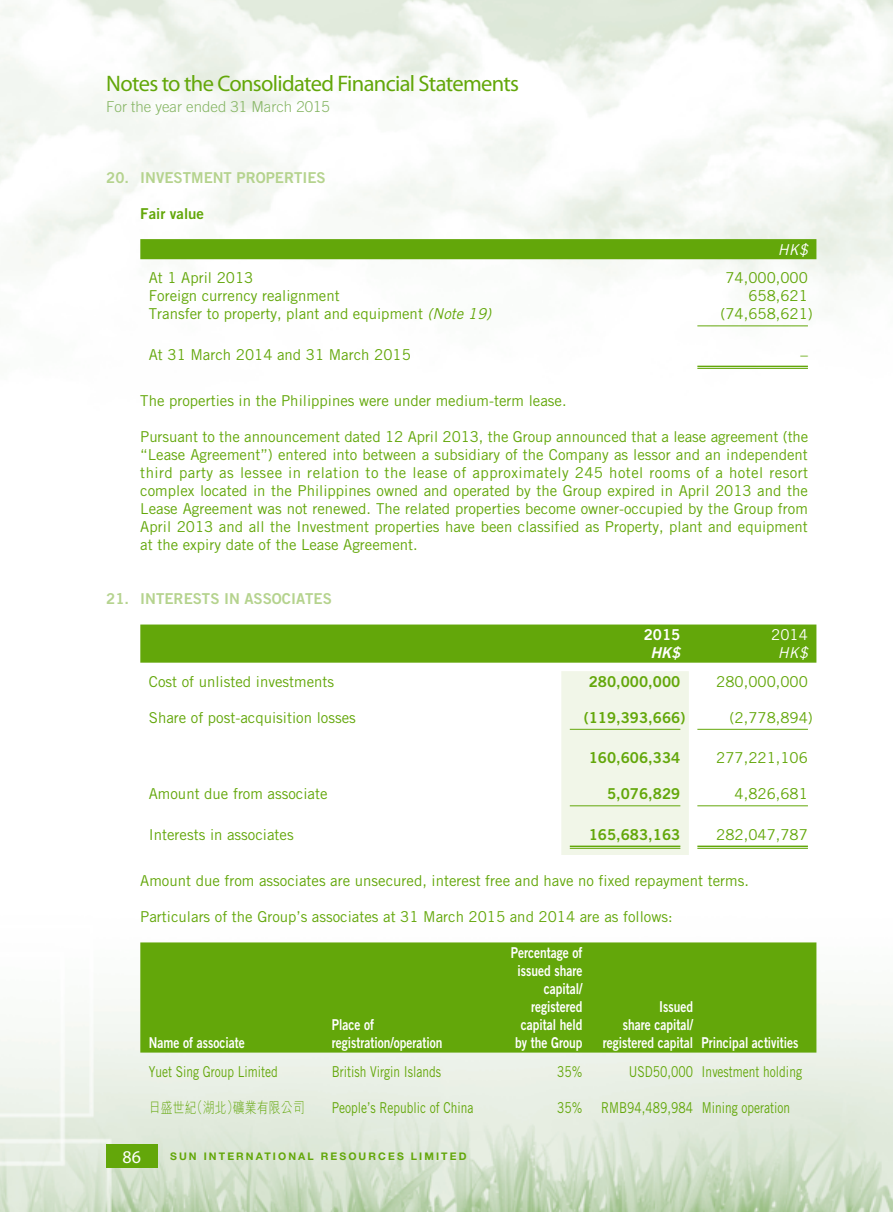
<style>
.page{position:relative;width:893px;height:1212px;background:#fff}
.page>*{position:absolute;margin:0;border:0;box-sizing:border-box;transform-origin:0 0}
.t1{font:22.5px "Myriad Pro";letter-spacing:-.03em;color:#63a70a}
.t2{font:18px "Myriad Pro";color:#fff}
.t3{font:15px/18px "Trade Gothic LT Std";color:#63a70a;text-align:justify}
.t4{font:15px/18px "Trade Gothic LT Std Bd 2";color:#fff;scale:.8 1}
.t5{font:15px "Trade Gothic LT Std";color:#63a70a;scale:.8 1}
.t6{font:15px "Trade Gothic LT Std Bd 2";color:#63a70a}
.t7{font:15px "Trade Gothic LT Std Bd 2";color:#b5d38e}
.t8{font:300 15px "Trade Gothic LT Std";color:#85b563}
.t9{font:300 15px "M Hei HK";color:#63a70a;scale:.8 1}
.t10{font:italic 15px "Trade Gothic LT Std";color:#fff}
.t11{font:15px "Trade Gothic LT Std Bd 2";color:#fff}
.t12{font:15px "Trade Gothic LT Std";color:#fff}
.t13{font:15px "Trade Gothic LT Std Bd 2 Obl";color:#fff}
.t14{font:700 10.5px "Helvetica Neue LT Std";letter-spacing:.2em;color:#63a70a}
.s1{font-style:italic}
</style>
<div class="page">
<img style="left:0;top:0;width:893px;height:1212px">
<div style="left:106px;top:1145px;width:51px;height:23px;background:#63a70a"></div>
<div style="left:140px;top:239px;width:676px;height:20px;background:#63a70a"></div>
<hr style="left:697px;top:325px;width:111px;height:1px;background:#63a70a">
<hr style="left:697px;top:366px;width:111px;height:1px;background:#63a70a">
<hr style="left:697px;top:368px;width:111px;height:1px;background:#63a70a">
<div style="left:140px;top:624px;width:676px;height:39px;background:#63a70a"></div>
<div style="left:561px;top:671px;width:128px;height:184px;background:#f1f6e8"></div>
<hr style="left:570px;top:729px;width:110px;height:1px;background:#63a70a">
<hr style="left:697px;top:729px;width:111px;height:1px;background:#63a70a">
<hr style="left:570px;top:805px;width:110px;height:1px;background:#63a70a">
<hr style="left:697px;top:805px;width:111px;height:1px;background:#63a70a">
<hr style="left:570px;top:845px;width:110px;height:2px;background:#63a70a">
<hr style="left:570px;top:848px;width:110px;height:1px;background:#63a70a">
<hr style="left:697px;top:845px;width:111px;height:2px;background:#63a70a">
<hr style="left:697px;top:848px;width:111px;height:1px;background:#63a70a">
<div style="left:140px;top:942px;width:676px;height:110px;background:#63a70a"></div>
<h1 class="t1" style="left:106px;top:70px;width:414px">Notes to the Consolidated Financial Statements</h1>
<p class="t8" style="left:106px;top:97px;width:225px">For the year ended 31 March 2015</p>
<p class="t7" style="left:106px;top:168px;width:221px">20. INVESTMENT PROPERTIES</p>
<p class="t6" style="left:140px;top:204px;width:65px">Fair value</p>
<p class="t10" style="left:778px;top:240px;width:32px">HK$</p>
<p class="t3" style="left:149px;top:269px;width:106px">At 1 April 2013</p>
<p class="t3" style="left:725px;top:269px;width:84px">74,000,000</p>
<p class="t3" style="left:149px;top:287px;width:192px">Foreign currency realignment</p>
<p class="t3" style="left:748px;top:287px;width:61px">658,621</p>
<p class="t3" style="left:149px;top:305px;width:344px">Transfer to property, plant and equipment <span class="s1">(Note 19)</span></p>
<p class="t3" style="left:720px;top:305px;width:94px">(74,658,621)</p>
<p class="t3" style="left:149px;top:345px;width:264px">At 31 March 2014 and 31 March 2015</p>
<p class="t3" style="left:800px;top:345px;width:9px">–</p>
<p class="t3" style="left:140px;top:391px;width:428px">The properties in the Philippines were under medium-term lease.</p>
<p class="t3" style="left:140px;top:427px;width:669px">Pursuant to the announcement dated 12 April 2013, the Group announced that a lease agreement (the “Lease Agreement”) entered into between a subsidiary of the Company as lessor and an independent third party as lessee in relation to the lease of approximately 245 hotel rooms of a hotel resort complex located in the Philippines owned and operated by the Group expired in April 2013 and the Lease Agreement was not renewed. The related properties become owner-occupied by the Group from April 2013 and all the Investment properties have been classified as Property, plant and equipment at the expiry date of the Lease Agreement.</p>
<p class="t7" style="left:106px;top:589px;width:227px">21. INTERESTS IN ASSOCIATES</p>
<p class="t11" style="left:644px;top:625px;width:38px">2015</p>
<p class="t12" style="left:771px;top:625px;width:38px">2014</p>
<p class="t13" style="left:650px;top:643px;width:31px">HK$</p>
<p class="t10" style="left:778px;top:643px;width:32px">HK$</p>
<p class="t3" style="left:149px;top:672px;width:187px">Cost of unlisted investments</p>
<p class="t6" style="left:589px;top:672px;width:93px">280,000,000</p>
<p class="t3" style="left:716px;top:672px;width:93px">280,000,000</p>
<p class="t3" style="left:149px;top:708px;width:209px">Share of post-acquisition losses</p>
<p class="t6" style="left:584px;top:708px;width:103px">(119,393,666)</p>
<p class="t3" style="left:730px;top:708px;width:85px">(2,778,894)</p>
<p class="t6" style="left:589px;top:748px;width:93px">160,606,334</p>
<p class="t3" style="left:716px;top:749px;width:93px">277,221,106</p>
<p class="t3" style="left:149px;top:785px;width:180px">Amount due from associate</p>
<p class="t6" style="left:607px;top:784px;width:75px">5,076,829</p>
<p class="t3" style="left:735px;top:785px;width:75px">4,826,681</p>
<p class="t3" style="left:149px;top:825px;width:146px">Interests in associates</p>
<p class="t6" style="left:589px;top:825px;width:93px">165,683,163</p>
<p class="t3" style="left:716px;top:825px;width:93px">282,047,787</p>
<p class="t3" style="left:140px;top:871px;width:610px">Amount due from associates are unsecured, interest free and have no fixed repayment terms.</p>
<p class="t3" style="left:140px;top:907px;width:534px">Particulars of the Group’s associates at 31 March 2015 and 2014 are as follows:</p>
<p class="t4" style="left:149px;top:1033px;width:121px">Name of associate</p>
<p class="t4" style="left:332px;top:1015px;width:140px">Place of registration/operation</p>
<p class="t4" style="left:511px;top:943px;width:91px;text-align:right">Percentage of issued share capital/ registered capital held by the Group</p>
<p class="t4" style="left:659px;top:997px;width:44px">Issued</p>
<p class="t4" style="left:623px;top:1015px;width:89px">share capital/</p>
<p class="t4" style="left:603px;top:1033px;width:246px">registered capital Principal activities</p>
<p class="t5" style="left:149px;top:1062px;width:163px">Yuet Sing Group Limited</p>
<p class="t5" style="left:332px;top:1062px;width:138px">British Virgin Islands</p>
<p class="t5" style="left:557px;top:1062px;width:33px">35%</p>
<p class="t5" style="left:629px;top:1062px;width:218px">USD50,000 Investment holding</p>
<p class="t9" style="left:149px;top:1097px;width:196px">日盛世紀（湖北）礦業有限公司</p>
<p class="t5" style="left:332px;top:1098px;width:179px">People’s Republic of China</p>
<p class="t5" style="left:557px;top:1098px;width:292px">35% RMB94,489,984 Mining operation</p>
<p class="t2" style="left:123px;top:1145px;width:20px">86</p>
<p class="t14" style="left:170px;top:1149px;width:298px">SUN INTERNATI ONAL RESOURCES LI MI TED</p>
</div>
